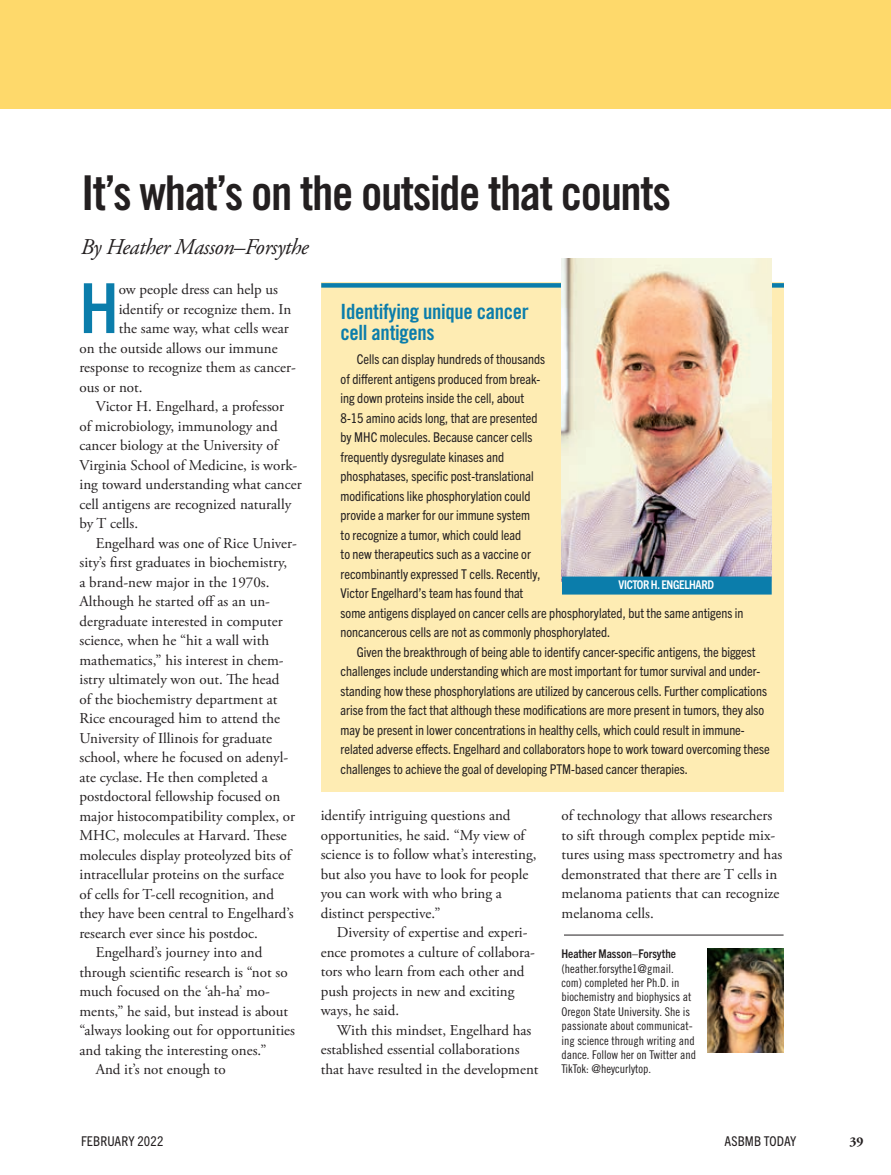
<style>
.page{position:relative;width:891px;height:1175px;background:#fff}
.page>*{position:absolute;margin:0;border:0;box-sizing:border-box;transform-origin:0 0}
.Drop_cap_text{font:700 condensed 69.3px "Trade Gothic Next LT Pro";color:#0b7dab}
.Header_largest{font:48px "Trade Gothic Bold Cond Twenty";letter-spacing:-.03em;color:#231f20}
.Byline_large{font:italic 22.5px "Adobe Garamond Pro";letter-spacing:-.02em;color:#231f20}
.Member_subhead{font:21px/21px "Trade Gothic Bold Cond Twenty";letter-spacing:-.015em;color:#0b7dab}
.Award_text{font:15px/19.5px "Adobe Garamond Pro";color:#231f20}
.Drop_cap_text-2{font:15px "Adobe Garamond Pro";color:#231f20}
.box_trade_cond_text{font:condensed 13.5px/19.5px "Trade Gothic Next LT Pro";color:#231f20}
.t1{font:700 13.5px "Adobe Garamond Pro";color:#231f20}
.Bio_box_text{font:12px/14.4px "Trade Gothic LT Pro Cn 18";color:#231f20}
.careers_header{font:700 condensed 12px "Trade Gothic Next LT Pro";letter-spacing:-.03em;color:#fff}
.s1{font-family:"Trade Gothic Next LT Pro";font-weight:700;font-stretch:condensed}
</style>
<div class="page">
<div style="left:0;top:0;width:891px;height:109px;background:#fed96b"></div>
<div style="left:321px;top:282px;width:463px;height:510px;background:#feecb3"></div>
<div style="left:321px;top:283px;width:463px;height:5px;background:#0b7dab"></div>
<img style="left:562px;top:259px;width:210px;height:317px">
<div style="left:562px;top:576px;width:210px;height:18px;background:#0b7dab"></div>
<img style="left:707px;top:948px;width:77px;height:104px">
<hr style="left:564px;top:934px;width:220px;height:1px;background:#231f20">
<p class="Header_largest" style="left:81px;top:164px;width:592px">It’s what’s on the outside that counts</p>
<p class="Byline_large" style="left:81px;top:233px;width:229px">By Heather Masson–Forsythe</p>
<p class="Drop_cap_text" style="left:80px;top:260px;width:41px">H</p>
<p class="Drop_cap_text-2" style="left:119px;top:280px;width:161px">ow people dress can help us</p>
<p class="Drop_cap_text-2" style="left:119px;top:300px;width:174px">identify or recognize them. In</p>
<p class="Drop_cap_text-2" style="left:119px;top:319px;width:171px">the same way, what cells wear</p>
<p class="Drop_cap_text-2" style="left:80px;top:339px;width:200px">on the outside allows our immune</p>
<p class="Drop_cap_text-2" style="left:80px;top:358px;width:218px">response to recognize them as cancer-</p>
<p class="Drop_cap_text-2" style="left:80px;top:378px;width:65px">ous or not.</p>
<p class="Award_text" style="left:80px;top:397px;width:224px;text-indent:16px">Victor H. Engelhard, a professor<br>of microbiology, immunology and cancer biology at the University of<br>Virginia School of Medicine, is work&shy;ing toward understanding what cancer cell antigens are recognized naturally by T cells.</p>
<p class="Award_text" style="left:80px;top:533px;width:219px;text-indent:16px">Engelhard was one of Rice Univer&shy;sity’s first graduates in biochemistry, a brand-new major in the 1970s.<br>Although he started off as an un&shy;dergraduate interested in computer science, when he “hit a wall with mathematics,” his interest in chem&shy;istry ultimately won out. The head<br>of the biochemistry department at Rice encouraged him to attend the University of Illinois for graduate school, where he focused on adenyl&shy;ate cyclase. He then completed a postdoctoral fellowship focused on major histocompatibility complex, or MHC, molecules at Harvard. These molecules display proteolyzed bits of intracellular proteins on the surface of cells for T-cell recognition, and they have been central to Engelhard’s research ever since his postdoc.</p>
<p class="Award_text" style="left:80px;top:943px;width:217px;text-indent:16px">Engelhard’s journey into and through scientific research is “not so much focused on the ‘ah-ha’ mo&shy;ments,” he said, but instead is about “always looking out for opportunities and taking the interesting ones.”</p>
<p class="Award_text" style="left:96px;top:1060px;width:132px">And it’s not enough to</p>
<p class="Member_subhead" style="left:341px;top:300px;width:190px">Identifying unique cancer cell antigens</p>
<p class="box_trade_cond_text" style="left:341px;top:349px;width:404px;text-indent:16px">Cells can display hundreds of thousands<br>of different antigens produced from break-<br>ing down proteins inside the cell, about<br>8-15 amino acids long, that are presented<br>by MHC molecules. Because cancer cells<br>frequently dysregulate kinases and<br>phosphatases, specific post-translational<br>modifications like phosphorylation could<br>provide a marker for our immune system<br>to recognize a tumor, which could lead<br>to new therapeutics such as a vaccine or<br>recombinantly expressed T cells. Recently,<br>Victor Engelhard’s team has found that<br>some antigens displayed on cancer cells are phosphorylated, but the same antigens in noncancerous cells are not as commonly phosphorylated.</p>
<p class="box_trade_cond_text" style="left:341px;top:641px;width:431px;text-indent:16px">Given the breakthrough of being able to identify cancer-specific antigens, the biggest challenges include understanding which are most important for tumor survival and under&shy;standing how these phosphorylations are utilized by cancerous cells. Further complications arise from the fact that although these modifications are more present in tumors, they also may be present in lower concentrations in healthy cells, which could result in immune&shy;related adverse effects. Engelhard and collaborators hope to work toward overcoming these challenges to achieve the goal of developing PTM-based cancer therapies.</p>
<p class="careers_header" style="left:619px;top:576px;width:97px">VICTOR H. ENGELHARD</p>
<p class="Award_text" style="left:321px;top:806px;width:217px">identify intriguing questions and opportunities, he said. “My view of science is to follow what’s interesting, but also you have to look for people you can work with who bring a distinct perspective.”</p>
<p class="Award_text" style="left:321px;top:923px;width:216px;text-indent:16px">Diversity of expertise and experi&shy;ence promotes a culture of collabora&shy;tors who learn from each other and push projects in new and exciting ways, he said.</p>
<p class="Award_text" style="left:321px;top:1020px;width:219px;text-indent:16px">With this mindset, Engelhard has established essential collaborations that have resulted in the development</p>
<p class="Award_text" style="left:562px;top:806px;width:222px">of technology that allows researchers to sift through complex peptide mix&shy;tures using mass spectrometry and has demonstrated that there are T cells in melanoma patients that can recognize melanoma cells.</p>
<p class="Bio_box_text" style="left:562px;top:946px;width:136px"><span class="s1">Heather Masson–Forsythe </span>(heather.forsythe1@gmail. com) completed her Ph.D. in biochemistry and biophysics at<br>Oregon State University. She is passionate about communicat&shy;ing science through writing and dance. Follow her on Twitter and<br>TikTok: @heycurlytop.</p>
<p class="box_trade_cond_text" style="left:81px;top:1130px;width:84px">FEBRUARY 2022</p>
<p class="box_trade_cond_text" style="left:725px;top:1130px;width:73px">ASBMB TODAY</p>
<p class="t1" style="left:849px;top:1133px;width:16px">39</p>
</div>
